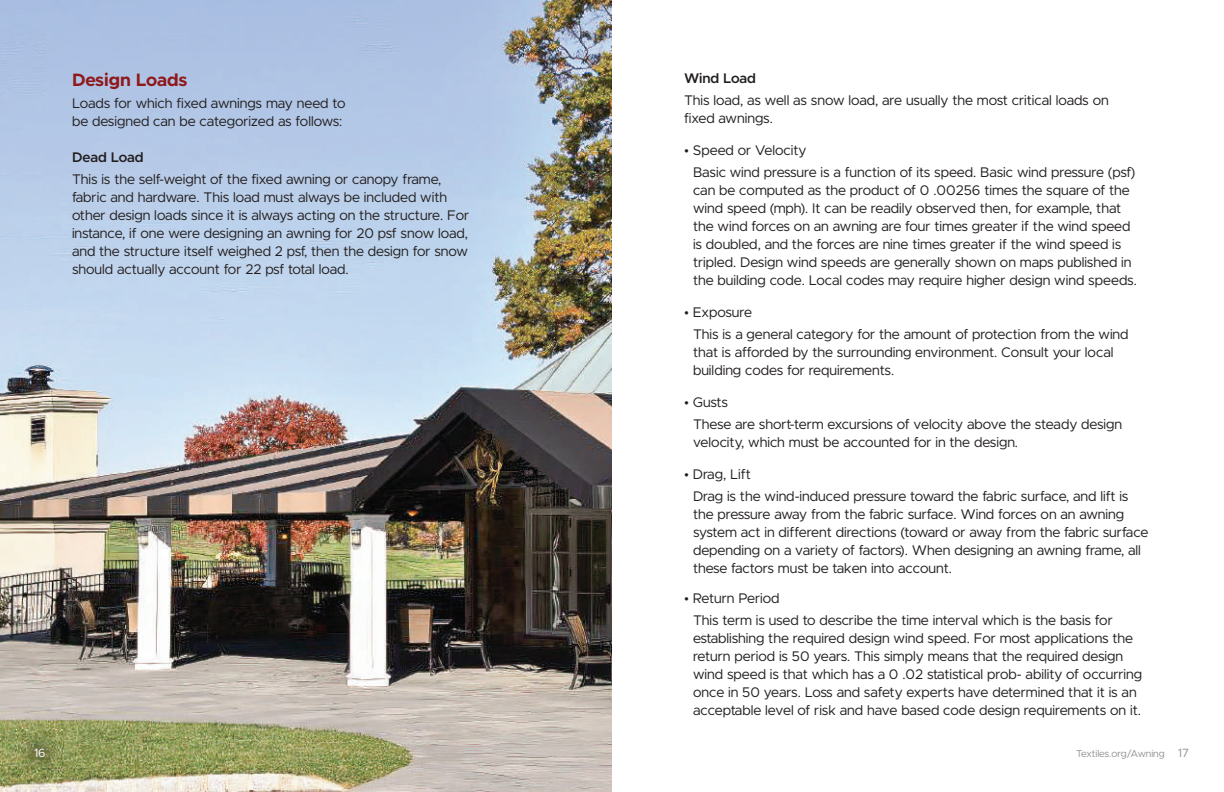
<style>
.page{position:relative;width:1224px;height:792px;background:#fff}
.page>*{position:absolute;margin:0;border:0;box-sizing:border-box;transform-origin:0 0}
.t1{font:700 18px "Metropolis";color:#8f181b}
.t2{font:14px/18px "Metropolis";color:#231f20}
.t3{font:600 14px "Metropolis";color:#231f20}
.t4{font:12px "Metropolis";color:#fff}
.t5{font:10px "Metropolis";color:#919396}
.s1{font-size:12px}
</style>
<div class="page">
<img style="left:0;top:0;width:612px;height:792px">
<img style="left:464px;top:748px;width:113px;height:10px">
<img style="left:553px;top:748px;width:24px;height:9px">
<img style="left:16px;top:730px;width:48px;height:46px">
<p class="t4" style="left:34px;top:745px;width:13px">16</p>
<p class="t1" style="left:72px;top:69px;width:117px">Design Loads</p>
<p class="t3" style="left:684px;top:70px;width:74px">Wind Load</p>
<p class="t2" style="left:684px;top:91px;width:426px">This load, as well as snow load, are usually the most critical loads on fixed awnings.</p>
<p class="t2" style="left:693px;top:139px;width:444px;line-height:22px;text-indent:-9px">• Speed or Velocity<br>Basic wind pressure is a function of its speed. Basic wind pressure (psf)</p>
<p class="t2" style="left:693px;top:181px;width:445px">can be computed as the product of 0 .00256 times the square of the wind speed (mph). It can be readily observed then, for example, that the wind forces on an awning are four times greater if the wind speed is doubled, and the forces are nine times greater if the wind speed is tripled. Design wind speeds are generally shown on maps published in the building code. Local codes may require higher design wind speeds.</p>
<p class="t2" style="left:693px;top:301px;width:437px;line-height:22px;text-indent:-9px">• Exposure<br>This is a general category for the amount of protection from the wind</p>
<p class="t2" style="left:693px;top:343px;width:422px">that is afforded by the surrounding environment. Consult your local building codes for requirements.</p>
<p class="t2" style="left:693px;top:391px;width:431px;line-height:22px;text-indent:-9px">• Gusts<br>These are short-term excursions of velocity above the steady design</p>
<p class="t2" style="left:693px;top:433px;width:327px">velocity, which must be accounted for in the design.</p>
<p class="t2" style="left:693px;top:463px;width:437px;line-height:22px;text-indent:-9px">• Drag, Lift<br>Drag is the wind-induced pressure toward the fabric surface, and lift is</p>
<p class="t2" style="left:693px;top:505px;width:457px">the pressure away from the fabric surface. Wind forces on an awning system act in different directions (toward or away from the fabric surface depending on a variety of factors). When designing an awning frame, all these factors must be taken into account.</p>
<p class="t2" style="left:693px;top:587px;width:421px;line-height:22px;text-indent:-9px">• Return Period<br>This term is used to describe the time interval which is the basis for</p>
<p class="t2" style="left:693px;top:629px;width:451px">establishing the required design wind speed. For most applications the return period is 50 years. This simply means that the required design wind speed is that which has a 0 .02 statistical prob- ability of occurring once in 50 years. Loss and safety experts have determined that it is an acceptable level of risk and have based code design requirements on it.</p>
<p class="t2" style="left:72px;top:94px;width:275px">Loads for which fixed awnings may need to be designed can be categorized as follows:</p>
<p class="t3" style="left:72px;top:149px;width:73px">Dead Load</p>
<p class="t2" style="left:72px;top:170px;width:399px">This is the self-weight of the fixed awning or canopy frame, fabric and hardware. This load must always be included with other design loads since it is always acting on the structure. For instance, if one were designing an awning for 20 psf snow load, and the structure itself weighed 2 psf, then the design for snow should actually account for 22 psf total load.</p>
<p class="t5" style="left:1076px;top:747px;width:114px">Textiles.org/Awning <span class="s1">17</span></p>
</div>
